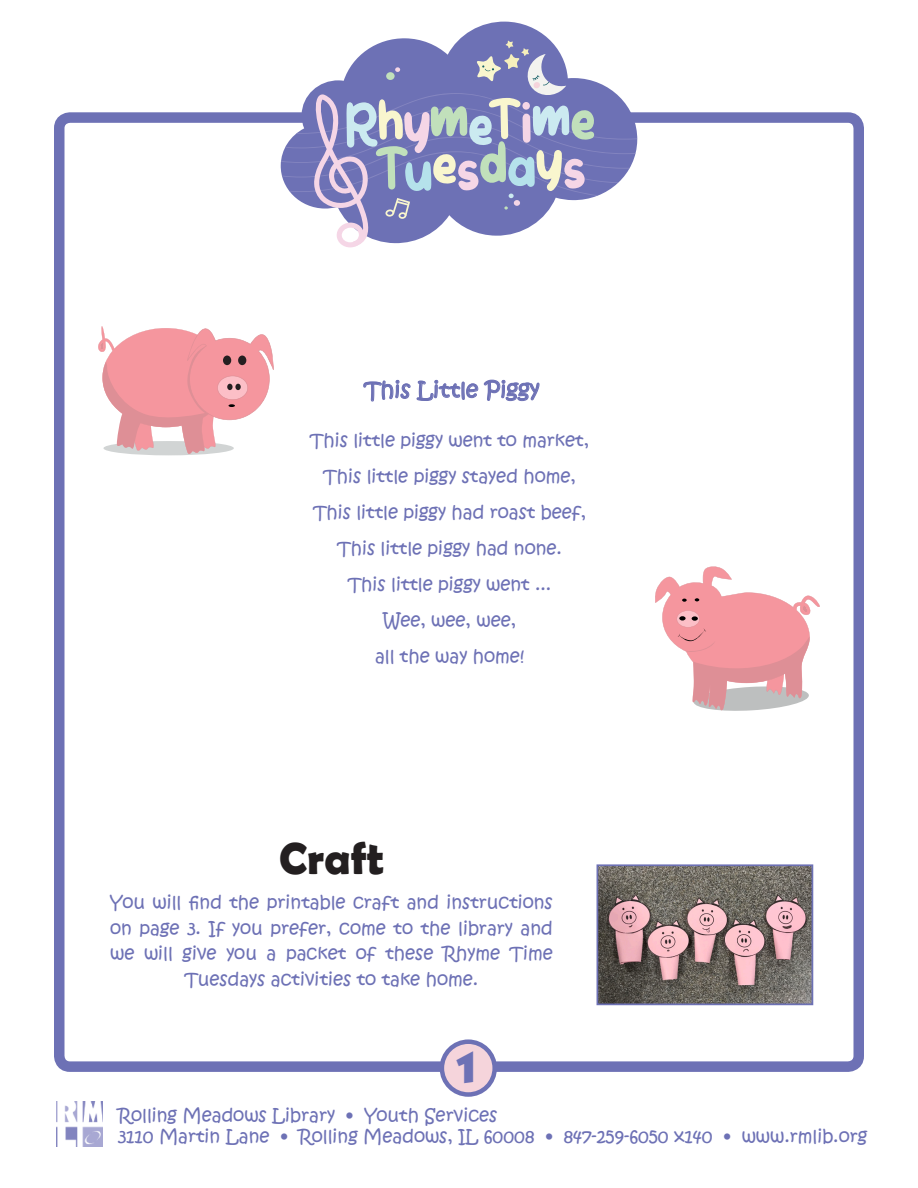
<style>
.page{position:relative;width:918px;height:1188px;background:#fff}
.page>*{position:absolute;margin:0;border:0;box-sizing:border-box;transform-origin:0 0}
.t1{font:700 45px "Berlin Sans FB Demi";color:#231f20}
.t2{font:900 43.5px "Kabob";color:#6d71b5}
.t3{font:22.05px "Kristen ITC";color:#6d71b5}
.t4{font:18px/25.5px "Kristen ITC";color:#6d71b5;text-align:center}
</style>
<div class="page">
<div style="left:54px;top:112px;width:810px;height:960px;border:10px solid #6d71b5;border-radius:11px"></div>
<svg style="left:280px;top:21px;width:358px;height:149px"></svg>
<svg style="left:281px;top:41px;width:356px;height:206px"></svg>
<img style="left:57px;top:1102px;width:46px;height:45px">
<div style="left:442px;top:1042px;width:53px;height:53px;background:#f5d4db;border-radius:50%"></div>
<div style="left:440px;top:1039px;width:57px;height:58px;border:4px solid #6d71b5;border-radius:50%"></div>
<img style="left:600px;top:867px;width:210px;height:135px">
<div style="left:597px;top:864px;width:216px;height:141px;border:2px solid #6d71b5"></div>
<svg style="left:363px;top:379px;width:177px;height:23px"></svg>
<svg style="left:98px;top:326px;width:176px;height:129px"></svg>
<svg style="left:655px;top:566px;width:165px;height:145px"></svg>
<p class="t3" style="left:364px;top:375px;width:177px">This Little Piggy</p>
<p class="t4" style="left:310px;top:428px;width:280px">This little piggy went to market,</p>
<p class="t4" style="left:324px;top:464px;width:254px">This little piggy stayed home,</p>
<p class="t4" style="left:313px;top:500px;width:274px">This little piggy had roast beef,</p>
<p class="t4" style="left:338px;top:536px;width:226px">This little piggy had none.</p>
<p class="t4" style="left:348px;top:572px;width:205px">This little piggy went ...</p>
<p class="t4" style="left:383px;top:608px;width:135px">Wee, wee, wee,</p>
<p class="t4" style="left:375px;top:644px;width:151px">all the way home!</p>
<p class="t1" style="left:279px;top:833px;width:106px">Craft</p>
<p class="t4" style="left:110px;top:890px;width:444px">You will find the printable craft and instructions on page 3. If you prefer, come to the library and we will give you a packet of these Rhyme Time Tuesdays activities to take home.</p>
<p class="t2" style="left:455px;top:1042px;width:25px">1</p>
<p class="t4" style="left:118px;top:1103px;width:381px">Rolling Meadows Library • Youth Services</p>
<p class="t4" style="left:118px;top:1124px;width:751px">3110 Martin Lane • Rolling Meadows, IL 60008 • 847-259-6050 x140 • www.rmlib.org</p>
</div>
